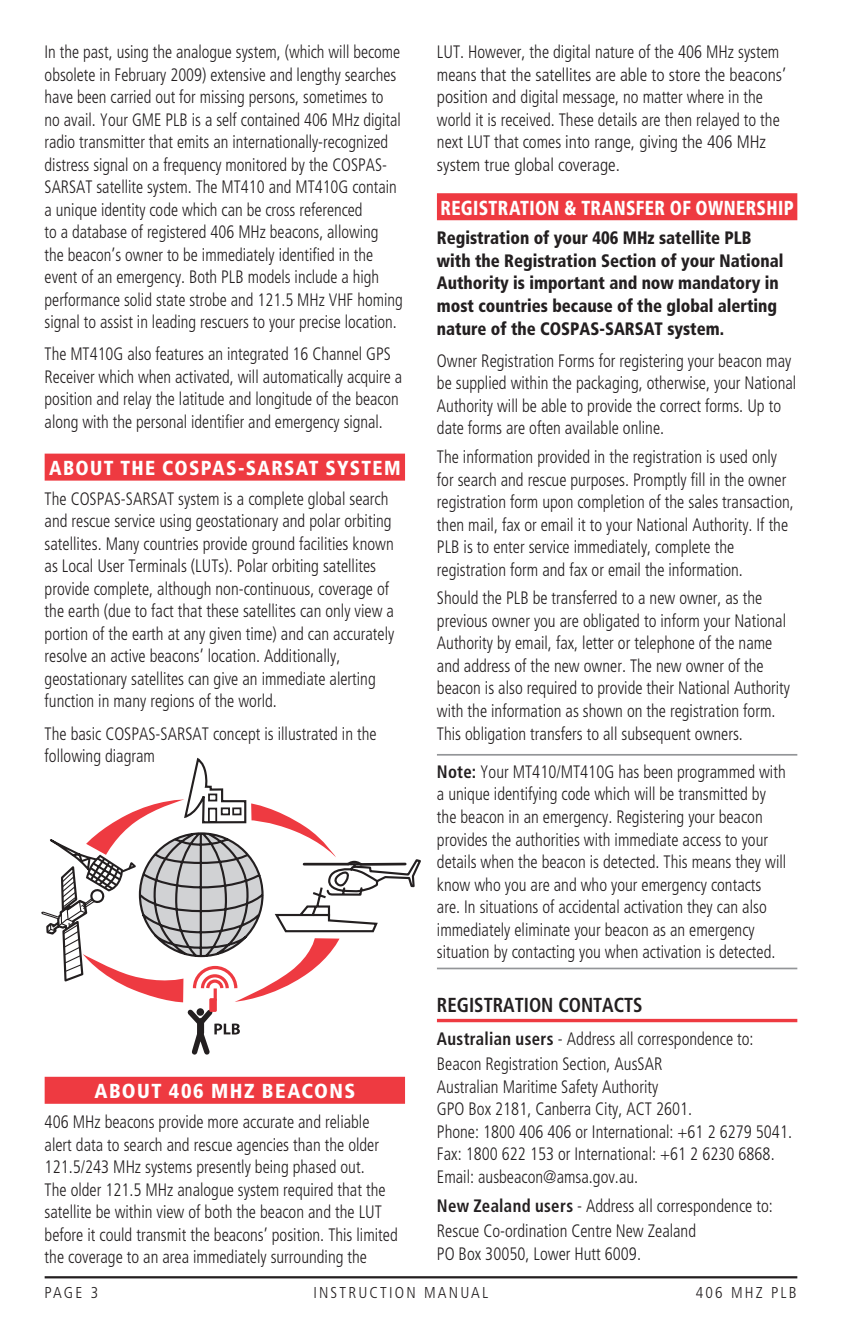
<style>
.page{position:relative;width:842px;height:1340px;background:#fff}
.page>*{position:absolute;margin:0;border:0;box-sizing:border-box;transform-origin:0 0}
.Main_Title{font:900 condensed 20.25px "Frutiger LT";letter-spacing:.025em;color:#fff;scale:.88 1}
.Main_Title-2{font:900 condensed 20.25px "Frutiger LT";letter-spacing:.06em;color:#fff;scale:.96 1}
.Red_sub_title{font:700 condensed 20.25px "Frutiger LT";color:#231f20;scale:.93 1}
.Main_Title-3{font:900 condensed 20.25px "Frutiger LT";letter-spacing:.08em;color:#fff}
.Body{font:300 condensed 18px/22.5px "Frutiger LT";color:#231f20;scale:.93 1}
.Body-2{font:300 condensed 18px/22.5px "Frutiger LT";color:#231f20;scale:.92 1}
.Body-3{font:900 condensed 18px/22.5px "Frutiger LT";color:#231f20;scale:.93 1}
.t1{font:300 condensed 15.75px "Frutiger LT";letter-spacing:.14em;color:#231f20}
.s1{font-weight:700}
</style>
<div class="page">
<hr style="left:45px;top:1276px;width:752px;height:2px;background:#231f20">
<div style="left:45px;top:453px;width:360px;height:27px;background:#ee3a41"></div>
<div style="left:45px;top:1076px;width:360px;height:27px;background:#ee3a41"></div>
<div style="left:437px;top:193px;width:360px;height:27px;background:#ee3a41"></div>
<hr style="left:437px;top:754px;width:360px;height:1px;background:#939598">
<hr style="left:437px;top:967px;width:360px;height:2px;background:#939598">
<svg style="left:437px;top:1018px;width:360px;height:4px"></svg>
<svg style="left:41px;top:757px;width:380px;height:297px"></svg>
<p class="Body-2" style="left:45px;top:41px;width:391px">I n the past, using the analogue system, (which will become obsolete in February 2009) extensive and lengthy searches have been carried out for missing persons, sometimes to no avail. Your GM E PLB is a self contained 406 M Hz digital radio transmitter that emits an internationally-recognized distress signal on a frequency monitored by the COS PAS-SARSAT satellite system. The MT41 0 and MT41 0G contain a unique identity code which can be cross referenced<br>to a database of registered 406 M Hz beacons, allowing<br>the beacon’s owner to be immediately identified in the event of an emergency. Both PLB models include a high performance solid state strobe and 121. 5 M Hz VHF homing signal to assist in leading rescuers to your precise location.</p>
<p class="Body-2" style="left:45px;top:343px;width:390px">The MT41 0G also features an integrated 1 6 Channel GPS Receiver which when activated, will automatically acquire a position and relay the latitude and longitude of the beacon along with the personal identifier and emergency signal.</p>
<p class="Main_Title-2" style="left:49px;top:456px;width:368px">About the COSPAS-SARSAT Syste m</p>
<p class="Body" style="left:45px;top:487px;width:377px">The COS PAS-SARSAT system is a complete global search and rescue service using geostationary and polar orbiting satellites. M any countries provide ground facilities known as Local User Terminals (LUTs). Polar orbiting satellites provide complete, although non-continuous, coverage of the earth (due to fact that these satellites can only view a portion of the earth at any given time) and can accurately resolve an active beacons’ location. Additionally, geostationary satellites can give an immediate alerting function in many regions of the world.</p>
<p class="Body" style="left:45px;top:722px;width:359px">The basic COS PAS-SARSAT concept is illustrated in the following diagram</p>
<p class="Main_Title-3" style="left:94px;top:1079px;width:221px">About 406 MHz Beacons</p>
<p class="Body" style="left:45px;top:1110px;width:381px">406 M Hz beacons provide more accurate and reliable alert data to search and rescue agencies than the older<br>121. 5/243 M Hz systems presently being phased out.<br>The older 121. 5 M Hz analogue system required that the satellite be within view of both the beacon and the LUT before it could transmit the beacons’ position. This limited the coverage to an area immediately surrounding the</p>
<p class="Body" style="left:437px;top:41px;width:377px;text-indent:31px">However, the digital nature of the 406 M Hz system means that the satellites are able to store the beacons’ position and digital message, no matter where in the world it is received. These details are then relayed to the next LUT that comes into range, giving the 406 M Hz system true global coverage.</p>
<p class="Main_Title" style="left:440px;top:195px;width:401px">Registration &amp; Transfer of Ownership</p>
<p class="Body-3" style="left:437px;top:227px;width:374px">Registration of your 406 MHz satellite PLB with the Registration Section of your National Authority is important and now mandatory in most countries because of the global alerting nature of the COSPAS-SARSAT system.</p>
<p class="Body" style="left:437px;top:349px;width:388px">Owner Registration Forms for registering your beacon may be supplied within the packaging, otherwise, your National Authority will be able to provide the correct forms. U p to date forms are often available online.</p>
<p class="Body" style="left:437px;top:446px;width:385px">The information provided in the registration is used only for search and rescue purposes. Promptly fill in the owner registration form upon completion of the sales transaction, then mail, fax or email it to your National Authority. If the PLB is to enter service immediately, complete the registration form and fax or email the information.</p>
<p class="Body" style="left:437px;top:587px;width:381px">Should the PLB be transferred to a new owner, as the previous owner you are obligated to inform your National Authority by email, fax, letter or telephone of the name and address of the new owner. The new owner of the beacon is also required to provide their National Authority with the information as shown on the registration form.<br>This obligation transfers to all subsequent owners.</p>
<p class="Body" style="left:437px;top:760px;width:377px"><span class="s1">N ote:</span> Your MT41 0/MT41 0G has been programmed with a unique identifying code which will be transmitted by the beacon in an emergency. Registering your beacon provides the authorities with immediate access to your details when the beacon is detected. This means they will know who you are and who your emergency contacts are. I n situations of accidental activation they can also immediately eliminate your beacon as an emergency situation by contacting you when activation is detected.</p>
<p class="Red_sub_title" style="left:437px;top:993px;width:223px">Registration Contacts</p>
<p class="Body" style="left:437px;top:1027px;width:342px"><span class="s1">Australian users</span> - Address all correspondence to:</p>
<p class="Body" style="left:437px;top:1053px;width:375px">Beacon Registration Section, AusSAR<br>Australian M aritime Safety Authority<br>GPO Box 21 81 , Canberra City, ACT 2601.<br>Phone: 1 800 406 406 or I nternational: +61 2 6279 5041.<br>Fax: 1 800 622 1 53 or I nternational: +61 2 6230 6868.<br>Email: ausbeacon@amsa.gov.au.</p>
<p class="Body" style="left:437px;top:1194px;width:363px"><span class="s1">N ew Zealand users</span> - Address all correspondence to:</p>
<p class="Body" style="left:437px;top:1220px;width:280px">Rescue Co-ordination Centre New Zealand<br>PO Box 30050, Lower Hutt 6009.</p>
<p class="Body" style="left:437px;top:41px;width:8px">LUT.</p>
<p class="t1" style="left:45px;top:1283px;width:39px">PAGE</p>
<p class="t1" style="left:313px;top:1283px;width:176px">instruction manua l</p>
<p class="t1" style="left:696px;top:1283px;width:102px">406 MHZ PLB</p>
</div>
